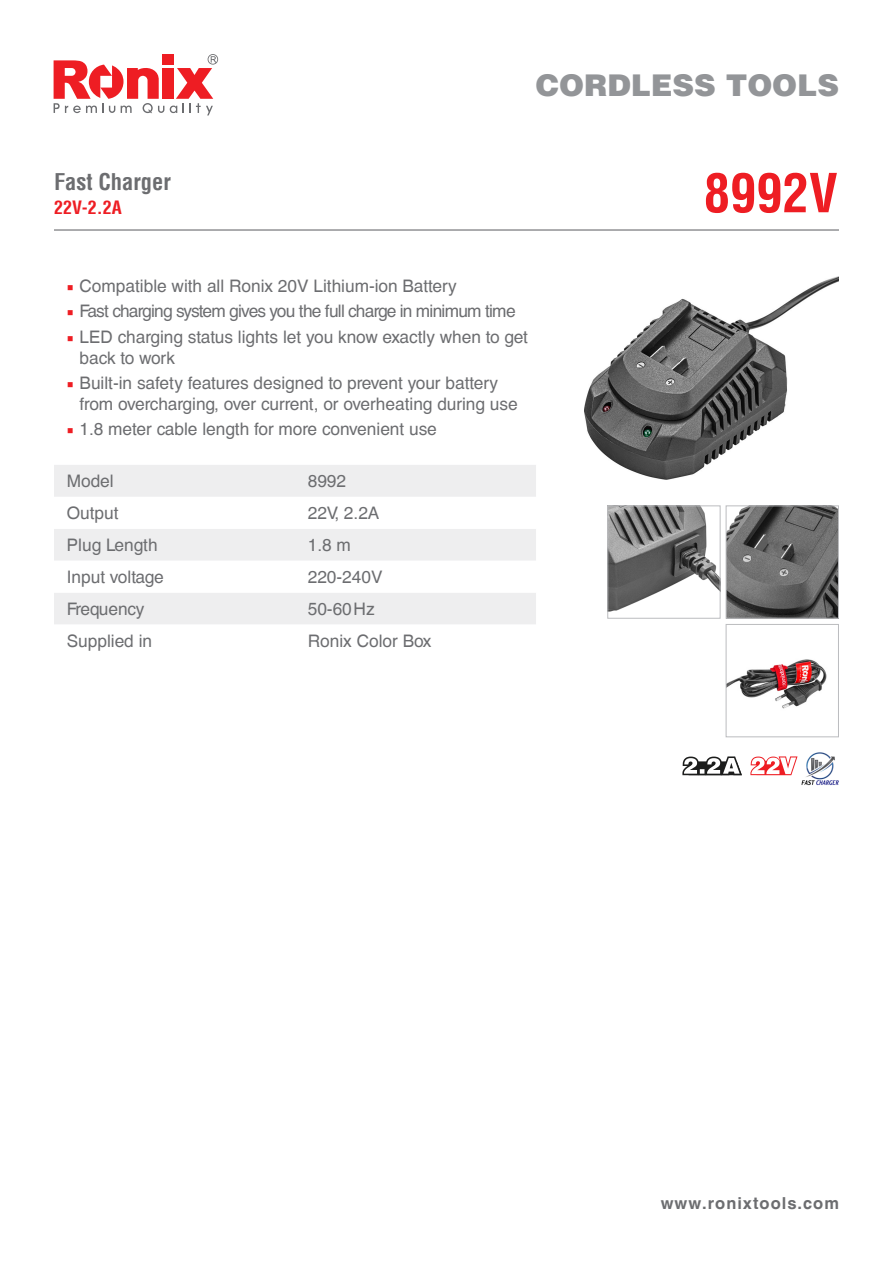
<style>
.page{position:relative;width:893px;height:1263px;background:#fff}
.page>*{position:absolute;margin:0;border:0;box-sizing:border-box;transform-origin:0 0}
.t1{font:700 condensed 52.5px "Helvetica LT";color:#ee1d23}
.t2{font:900 30px "Helvetica LT";color:#939598}
.t3{font:700 condensed 22.5px "Helvetica LT";color:#6c6d70}
.t4{font:700 condensed 18px "Helvetica LT";color:#ee1d23}
.t5{font:17.25px/21px "Helvetica CE";color:#6c6d70}
.t6{font:17.25px "Helvetica CE";letter-spacing:-.04em;color:#6c6d70}
.t7{font:700 16.5px "Helvetica CE";letter-spacing:.06em;color:#6c6d70}
.s1{font-family:"Minion Pro";color:#ee1d23}
</style>
<div class="page">
<svg style="left:170px;top:54px;width:48px;height:61px"></svg>
<div style="left:162px;top:68px;width:11px;height:31px;background:#ee1d23"></div>
<svg style="left:54px;top:60px;width:110px;height:53px"></svg>
<div style="left:162px;top:54px;width:11px;height:11px;background:#ee1d23"></div>
<hr style="left:54px;top:229px;width:785px;height:2px;background:#6c6d70">
<img style="left:797px;top:752px;width:42px;height:34px">
<svg style="left:682px;top:756px;width:60px;height:19px"></svg>
<img style="left:584px;top:277px;width:254px;height:202px">
<img style="left:609px;top:507px;width:110px;height:105px">
<div style="left:607px;top:505px;width:114px;height:114px;border:1px solid #bcbdc0"></div>
<img style="left:728px;top:507px;width:109px;height:110px">
<div style="left:726px;top:505px;width:113px;height:114px;border:1px solid #bcbdc0"></div>
<img style="left:728px;top:659px;width:99px;height:50px">
<div style="left:726px;top:624px;width:113px;height:113px;border:1px solid #bcbdc0"></div>
<svg style="left:750px;top:756px;width:47px;height:19px"></svg>
<div style="left:54px;top:465px;width:482px;height:32px;background:#eeeeef"></div>
<svg style="left:54px;top:529px;width:482px;height:95px;fill:#eeeeef"></svg>
<h2 class="t2" style="left:536px;top:65px;width:305px">CORDLESS TOOLS</h2>
<p class="t3" style="left:54px;top:167px;width:118px">Fast Charger</p>
<p class="t4" style="left:54px;top:196px;width:69px">22V-2.2A</p>
<p class="t5" style="left:67px;top:276px;width:392px"><span class="s1">■</span> Compatible with all Ronix 20V Lithium-ion Battery</p>
<p class="t6" style="left:67px;top:301px;width:450px"><span class="s1">■</span> Fast charging system gives you the full charge in minimum time</p>
<p class="t5" style="left:80px;top:326px;width:450px;text-indent:-13px"><span class="s1">■</span> LED charging status lights let you know exactly when to get back to work</p>
<p class="t5" style="left:80px;top:372px;width:440px;text-indent:-13px"><span class="s1">■</span> Built-in safety features designed to prevent your battery from overcharging, over current, or overheating during use</p>
<p class="t5" style="left:67px;top:419px;width:372px"><span class="s1">■</span> 1.8 meter cable length for more convenient use</p>
<p class="t5" style="left:67px;top:471px;width:48px">Model</p>
<p class="t5" style="left:308px;top:471px;width:40px">8992</p>
<p class="t5" style="left:67px;top:503px;width:53px">Output</p>
<p class="t5" style="left:308px;top:503px;width:73px">22V, 2.2A</p>
<p class="t5" style="left:67px;top:534px;width:92px">Plug Length</p>
<p class="t5" style="left:308px;top:534px;width:45px">1.8 m</p>
<p class="t5" style="left:67px;top:566px;width:98px">Input voltage</p>
<p class="t5" style="left:308px;top:566px;width:76px">220-240V</p>
<p class="t5" style="left:67px;top:598px;width:79px">Frequency</p>
<p class="t5" style="left:308px;top:598px;width:68px">50-60 Hz</p>
<p class="t5" style="left:67px;top:630px;width:87px">Supplied in</p>
<p class="t5" style="left:308px;top:630px;width:125px">Ronix Color Box</p>
<p class="t1" style="left:704px;top:160px;width:136px">8992V</p>
<p class="t7" style="left:661px;top:1193px;width:180px">www.ronixtools.com</p>
</div>
